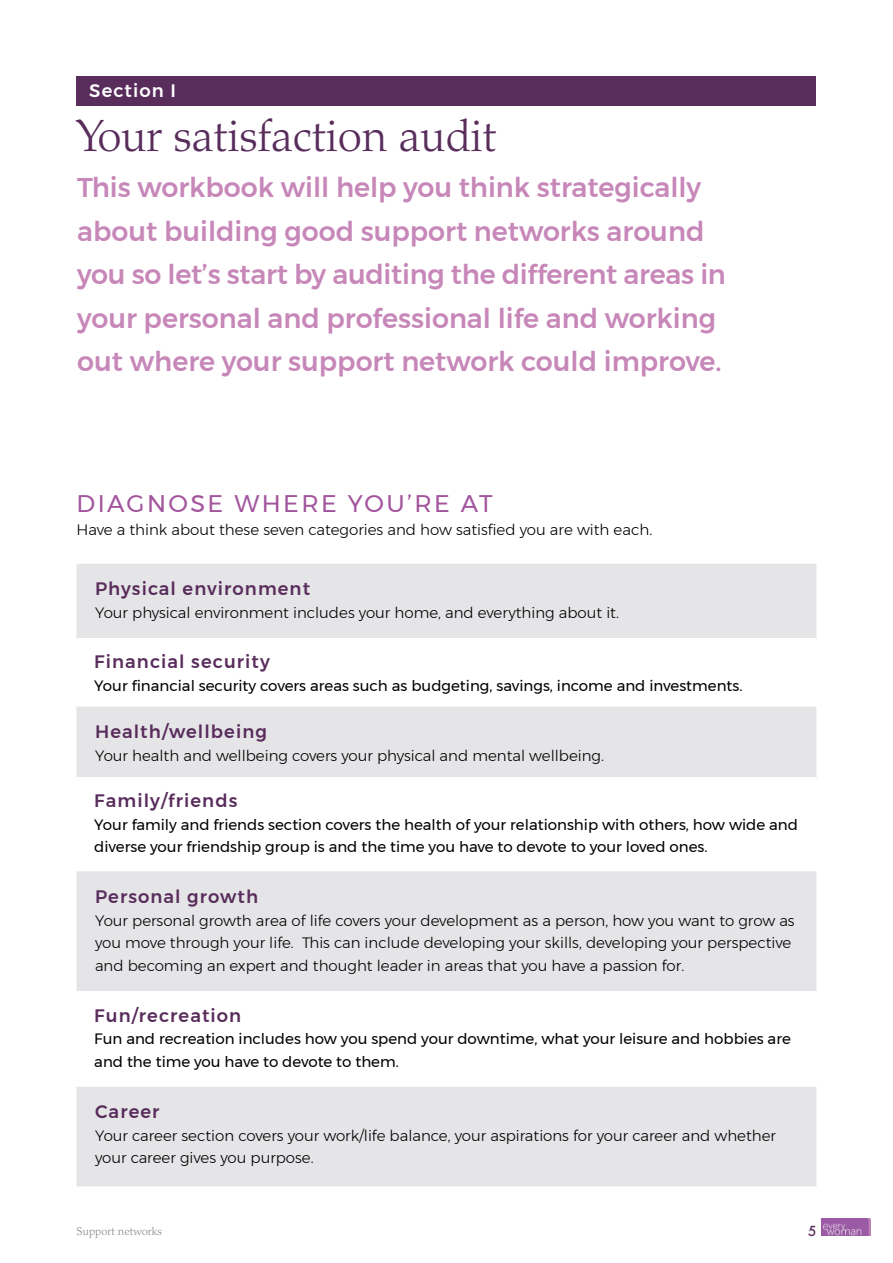
<style>
.page{position:relative;width:893px;height:1263px;background:#fff}
.page>*{position:absolute;margin:0;border:0;box-sizing:border-box;transform-origin:0 0}
.t1{font:300 45px "Palatino LT Pro";color:#582c5b}
.t2{font:500 27px/43.5px "Montserrat";color:#c787b9}
.t3{font:24px "Montserrat";letter-spacing:.1em;color:#a2559d}
.t4{font:500 18px "Montserrat";letter-spacing:.06em;color:#582c5b}
.t5{font:500 18px "Montserrat";letter-spacing:.06em;color:#fff}
.t6{font:300 15px/22.5px "Montserrat";color:#000}
.t7{font:15px/22.5px "Montserrat";color:#000}
.t8{font:500 13.5px "Futura";color:#582c5b}
.t9{font:300 11.25px "Palatino LT Pro";color:#8f8d8d}
</style>
<div class="page">
<img style="left:821px;top:1218px;width:50px;height:18px">
<div style="left:77px;top:77px;width:739px;height:29px;background:#582c5b"></div>
<div style="left:77px;top:564px;width:739px;height:74px;background:#e5e4e7"></div>
<div style="left:77px;top:707px;width:739px;height:71px;background:#e5e4e7"></div>
<div style="left:77px;top:706px;width:739px;height:73px;border:2px solid #e5e4e7"></div>
<div style="left:77px;top:777px;width:739px;height:98px;background:#fff"></div>
<div style="left:77px;top:872px;width:739px;height:120px;background:#e5e4e7"></div>
<div style="left:77px;top:871px;width:739px;height:121px;border:2px solid #e5e4e7"></div>
<div style="left:77px;top:1087px;width:739px;height:99px;background:#e5e4e7"></div>
<p class="t5" style="left:89px;top:77px;width:88px">Section I</p>
<h1 class="t1" style="left:77px;top:108px;width:421px">Your satisfaction audit</h1>
<p class="t2" style="left:77px;top:166px;width:650px">This workbook will help you think strategically about building good support networks around you so let’s start by auditing the different areas in your personal and professional life and working out where your support network could improve.</p>
<h3 class="t3" style="left:77px;top:485px;width:418px">DIAGNOSE WHERE YOU’RE AT</h3>
<p class="t6" style="left:77px;top:518px;width:577px">Have a think about these seven categories and how satisfied you are with each.</p>
<p class="t4" style="left:95px;top:575px;width:217px">Physical environment</p>
<p class="t6" style="left:95px;top:601px;width:525px">Your physical environment includes your home, and everything about it.</p>
<p class="t4" style="left:94px;top:647px;width:177px">Financial security</p>
<p class="t7" style="left:94px;top:674px;width:650px">Your financial security covers areas such as budgeting, savings, income and investments.</p>
<p class="t4" style="left:95px;top:718px;width:173px">Health/wellbeing</p>
<p class="t6" style="left:95px;top:744px;width:510px">Your health and wellbeing covers your physical and mental wellbeing.</p>
<p class="t4" style="left:94px;top:787px;width:145px">Family/friends</p>
<p class="t7" style="left:94px;top:813px;width:705px">Your family and friends section covers the health of your relationship with others, how wide and diverse your friendship group is and the time you have to devote to your loved ones.</p>
<p class="t4" style="left:95px;top:882px;width:165px">Personal growth</p>
<p class="t6" style="left:95px;top:909px;width:701px">Your personal growth area of life covers your development as a person, how you want to grow as you move through your life. This can include developing your skills, developing your perspective and becoming an expert and thought leader in areas that you have a passion for.</p>
<p class="t4" style="left:94px;top:1001px;width:148px">Fun/recreation</p>
<p class="t7" style="left:94px;top:1028px;width:698px">Fun and recreation includes how you spend your downtime, what your leisure and hobbies are and the time you have to devote to them.</p>
<p class="t4" style="left:95px;top:1098px;width:66px">Career</p>
<p class="t6" style="left:95px;top:1124px;width:682px">Your career section covers your work/life balance, your aspirations for your career and whether your career gives you purpose.</p>
<p class="t9" style="left:77px;top:1224px;width:87px">Support networks</p>
<p class="t8" style="left:808px;top:1221px;width:10px">5</p>
</div>
